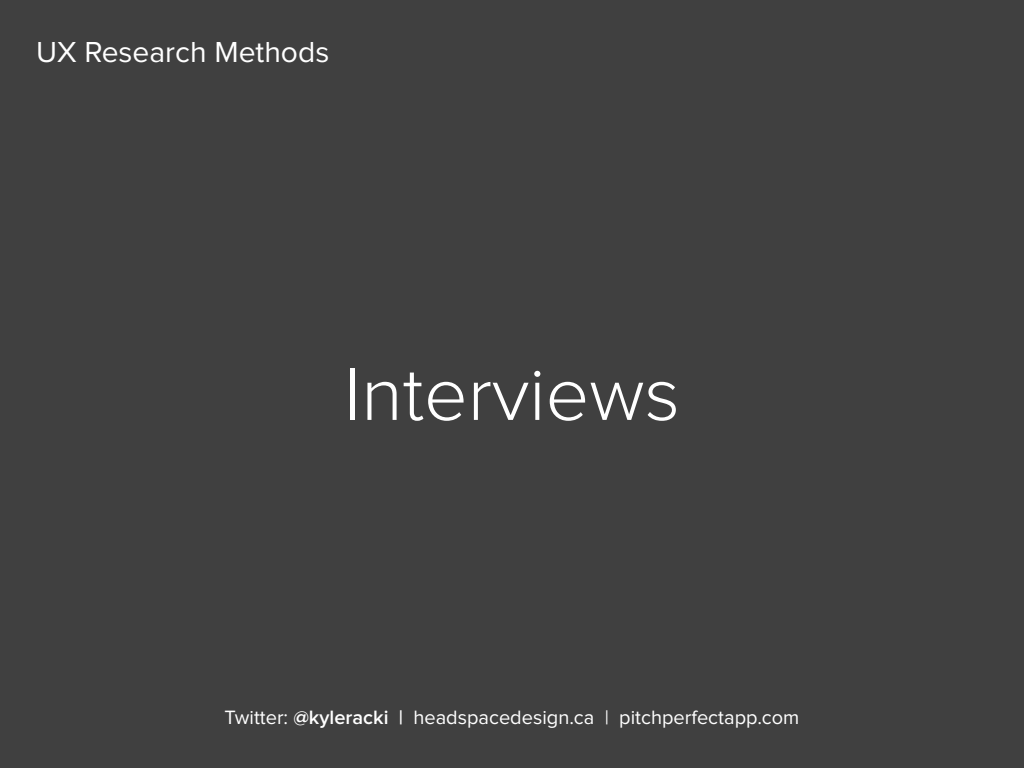
<style>
.page{position:relative;width:1024px;height:768px;background:#404040}
.page>*{position:absolute;margin:0;border:0;box-sizing:border-box;transform-origin:0 0}
.Heading{font:300 77px "Proxima Nova";color:#fff}
.Header_Title{font:30px "Proxima Nova";color:#fff}
.t1{font:20px "Proxima Nova";color:#fff}
.s1{font-weight:600}
</style>
<div class="page">
<p class="Header_Title" style="left:36px;top:39px;width:295px">UX Research Methods</p>
<p class="Heading" style="left:344px;top:359px;width:337px">Interviews</p>
<p class="t1" style="left:225px;top:708px;width:576px">Twitter: <span class="s1">@kyleracki |</span> headspacedesign.ca | pitchperfectapp.com</p>
</div>
